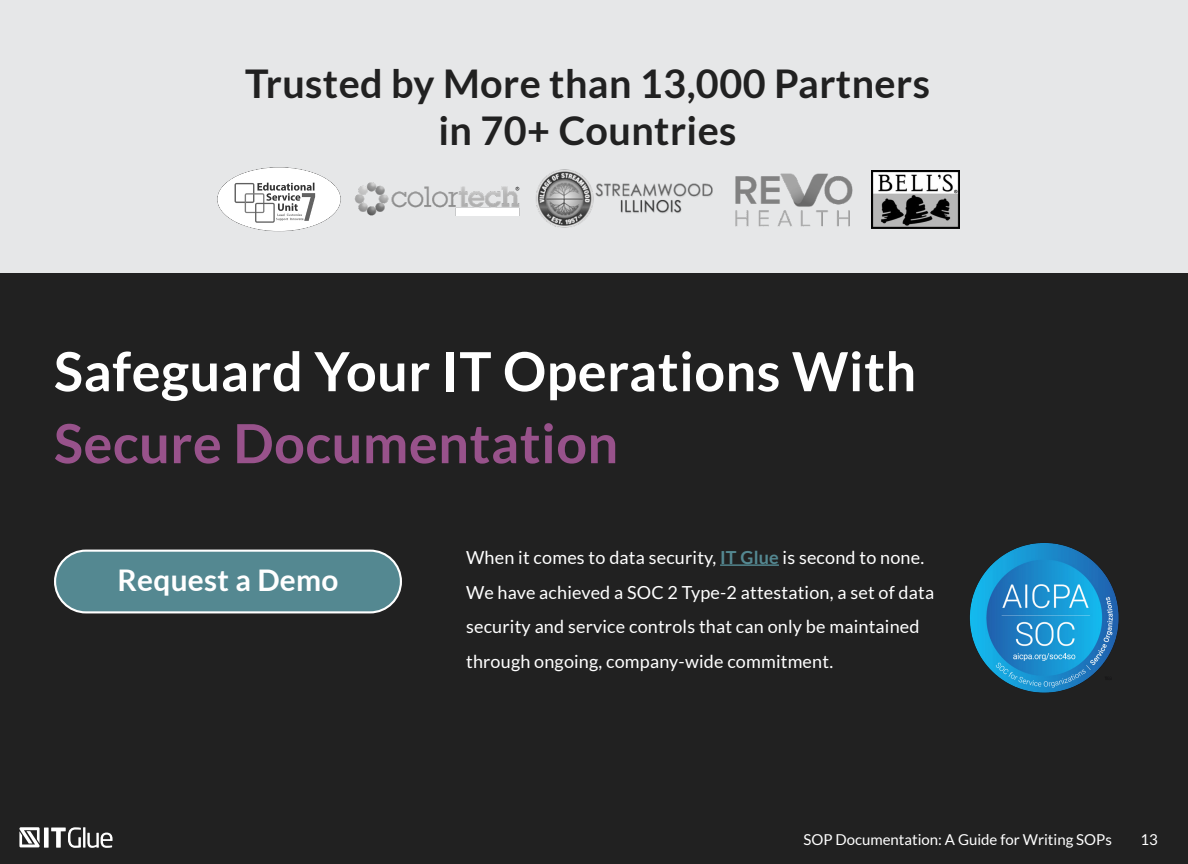
<style>
.page{position:relative;width:1188px;height:864px;background:#212121}
.page>*{position:absolute;margin:0;border:0;box-sizing:border-box;transform-origin:0 0}
.t1{font:700 54px "Lato";letter-spacing:.01em;color:#fff}
.t2{font:700 54px "Lato";letter-spacing:.01em;color:#98528b}
.t3{font:700 39.6px/47.5px "Lato";letter-spacing:.01em;color:#212121;text-align:center}
.t4{font:700 29.85px "Lato";letter-spacing:.01em;color:#fff}
.t5{font:18px/34.5px "Lato";letter-spacing:.01em;color:#fff}
.t6{font:15px "Lato";color:#fff}
.s1{font-weight:700;color:#548891}
</style>
<div class="page">
<div style="left:0;top:0;width:1188px;height:272px;background:#e6e7e8"></div>
<img style="left:217px;top:167px;width:124px;height:65px">
<img style="left:354px;top:182px;width:166px;height:34px">
<img style="left:536px;top:170px;width:135px;height:58px">
<img style="left:671px;top:173px;width:201px;height:54px">
<img style="left:872px;top:170px;width:87px;height:58px">
<div style="left:55px;top:551px;width:346px;height:61px;background:#548891;border-radius:31px"></div>
<div style="left:54px;top:550px;width:348px;height:63px;border:2px solid #fff;border-radius:31px"></div>
<hr style="left:720px;top:564px;width:59px;height:2px;background:#548891">
<img style="left:969px;top:543px;width:150px;height:150px">
<div style="left:44px;top:828px;width:5px;height:20px;background:#fff"></div>
<svg style="left:51px;top:827px;width:30px;height:21px"></svg>
<hr style="left:83px;top:827px;width:2px;height:21px;background:#fff">
<svg style="left:87px;top:833px;width:26px;height:15px"></svg>
<svg style="left:19px;top:827px;width:21px;height:20px"></svg>
<h2 class="t3" style="left:245px;top:59px;width:686px">Trusted by More than 13,000 Partners in 70+ Countries</h2>
<h1 class="t1" style="left:54px;top:341px;width:864px">Safeguard Your IT Operations With</h1>
<h1 class="t2" style="left:54px;top:413px;width:566px">Secure Documentation</h1>
<h3 class="t4" style="left:117px;top:563px;width:223px">Request a Demo</h3>
<p class="t5" style="left:466px;top:540px;width:470px">When it comes to data security, <span class="s1">IT Glue</span> is second to none.<br>We have achieved a SOC 2 Type-2 attestation, a set of data security and service controls that can only be maintained through ongoing, company-wide commitment.</p>
<p class="t6" style="left:804px;top:831px;width:310px">SOP Documentation: A Guide for Writing SOPs</p>
<p class="t6" style="left:1140px;top:831px;width:19px">13</p>
</div>
